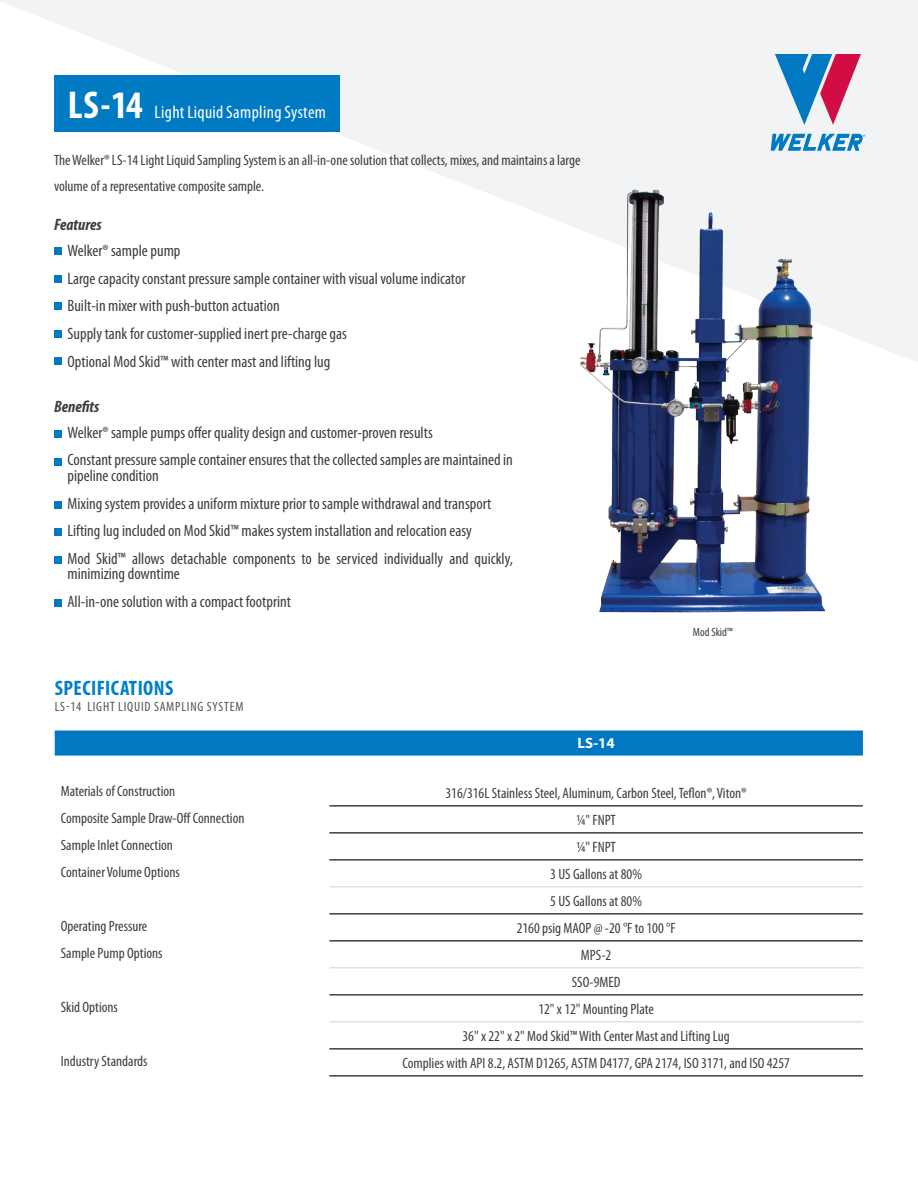
<style>
.page{position:relative;width:918px;height:1188px;background:#fff}
.page>*{position:absolute;margin:0;border:0;box-sizing:border-box;transform-origin:0 0}
.t1{font:700 condensed 21px "Myriad Pro";letter-spacing:.02em;color:#0080c6}
.t2{font:condensed 18px "Myriad Pro";letter-spacing:.02em;color:#fff}
.t3{font:condensed 16.5px/15.6px "Myriad Pro";color:#3e3e3f}
.t4{font:italic 700 condensed 16.5px "Myriad Pro";color:#3e3e3f}
.t5{font:condensed 15px/25.5px "Myriad Pro";color:#3e3e3f}
.t6{font:700 15px "Myriad Pro";color:#fff}
.t7{font:condensed 13.5px "Myriad Pro";letter-spacing:.06em;color:#545557}
.t8{font:condensed 12px "Myriad Pro";color:#3e3e3f}
.s1{font-weight:700;font-size:39px}
</style>
<div class="page">
<svg style="left:0;top:0;width:918px;height:362px"></svg>
<svg style="left:775px;top:54px;width:86px;height:71px"></svg>
<svg style="left:771px;top:134px;width:94px;height:17px"></svg>
<div style="left:54px;top:75px;width:286px;height:57px;background:#007ac2"></div>
<img style="left:566px;top:182px;width:282px;height:431px">
<svg style="left:55px;top:730px;width:808px;height:26px;background:#087dc4"></svg>
<hr style="left:329px;top:832px;width:534px;height:2px;background:#3e3e3f">
<hr style="left:329px;top:859px;width:534px;height:2px;background:#3e3e3f">
<hr style="left:329px;top:940px;width:534px;height:2px;background:#3e3e3f">
<hr style="left:329px;top:994px;width:534px;height:2px;background:#3e3e3f">
<hr style="left:329px;top:805px;width:534px;height:2px;background:#3e3e3f">
<hr style="left:329px;top:886px;width:534px;height:1px;background:#d4d1d4">
<hr style="left:329px;top:967px;width:534px;height:1px;background:#d4d1d4">
<hr style="left:329px;top:1021px;width:534px;height:1px;background:#d4d1d4">
<hr style="left:329px;top:913px;width:534px;height:2px;background:#3e3e3f">
<hr style="left:329px;top:1048px;width:534px;height:2px;background:#3e3e3f">
<hr style="left:329px;top:1075px;width:534px;height:2px;background:#3e3e3f">
<div style="left:54px;top:430px;width:8px;height:8px;background:#0079c2"></div>
<div style="left:54px;top:458px;width:8px;height:7px;background:#0079c2"></div>
<div style="left:54px;top:501px;width:8px;height:8px;background:#0079c2"></div>
<div style="left:54px;top:529px;width:8px;height:7px;background:#0079c2"></div>
<div style="left:54px;top:556px;width:8px;height:8px;background:#0079c2"></div>
<div style="left:54px;top:599px;width:8px;height:8px;background:#0079c2"></div>
<div style="left:54px;top:247px;width:8px;height:8px;background:#0079c2"></div>
<div style="left:54px;top:275px;width:8px;height:7px;background:#0079c2"></div>
<div style="left:54px;top:302px;width:8px;height:8px;background:#0079c2"></div>
<div style="left:54px;top:330px;width:8px;height:8px;background:#0079c2"></div>
<div style="left:54px;top:358px;width:8px;height:7px;background:#0079c2"></div>
<p class="t2" style="left:68px;top:101px;width:260px"><span class="s1">LS-14</span> Light Liquid Sampling System</p>
<p class="t5" style="left:54px;top:147px;width:528px">The Welker® LS-14 Light Liquid Sampling System is an all-in-one solution that collects, mixes, and maintains a large volume of a representative composite sample.</p>
<p class="t4" style="left:54px;top:214px;width:49px">Features</p>
<p class="t3" style="left:68px;top:243px;width:115px">Welker® sample pump</p>
<p class="t3" style="left:68px;top:270px;width:399px">Large capacity constant pressure sample container with visual volume indicator</p>
<p class="t3" style="left:68px;top:298px;width:214px">Built-in mixer with push-button actuation</p>
<p class="t3" style="left:68px;top:326px;width:281px">Supply tank for customer-supplied inert pre-charge gas</p>
<p class="t3" style="left:68px;top:353px;width:264px">Optional Mod Skid™ with center mast and lifting lug</p>
<p class="t4" style="left:54px;top:396px;width:47px">Benefits</p>
<p class="t3" style="left:68px;top:424px;width:367px">Welker® sample pumps offer quality design and customer-proven results</p>
<p class="t3" style="left:67px;top:452px;width:447px">Constant pressure sample container ensures that the collected samples are maintained in pipeline condition</p>
<p class="t3" style="left:68px;top:495px;width:425px">Mixing system provides a uniform mixture prior to sample withdrawal and transport</p>
<p class="t3" style="left:68px;top:523px;width:406px">Lifting lug included on Mod Skid™ makes system installation and relocation easy</p>
<p class="t3" style="left:67px;top:550px;width:447px">Mod Skid™ allows detachable components to be serviced individually and quickly, minimizing downtime</p>
<p class="t3" style="left:68px;top:594px;width:225px">All-in-one solution with a compact footprint</p>
<p class="t1" style="left:55px;top:675px;width:120px">SPECIFICATIONS</p>
<p class="t7" style="left:55px;top:699px;width:190px">LS-14 LIGHT LIQUID SAMPLING SYSTEM</p>
<p class="t6" style="left:577px;top:733px;width:39px">LS-14</p>
<p class="t8" style="left:693px;top:624px;width:42px">Mod Skid™</p>
<p class="t5" style="left:61px;top:778px;width:116px">Materials of Construction</p>
<p class="t5" style="left:446px;top:780px;width:303px">316/316L Stainless Steel, Aluminum, Carbon Steel, Teflon®, Viton®</p>
<p class="t5" style="left:61px;top:805px;width:185px">Composite Sample Draw-Off Connection</p>
<p class="t5" style="left:576px;top:807px;width:41px">1/4" FNPT</p>
<p class="t5" style="left:61px;top:832px;width:114px">Sample Inlet Connection</p>
<p class="t5" style="left:576px;top:834px;width:41px">1/4" FNPT</p>
<p class="t5" style="left:61px;top:859px;width:121px">Container Volume Options</p>
<p class="t5" style="left:550px;top:861px;width:93px">3 US Gallons at 80%</p>
<p class="t5" style="left:550px;top:888px;width:93px">5 US Gallons at 80%</p>
<p class="t5" style="left:61px;top:913px;width:88px">Operating Pressure</p>
<p class="t5" style="left:517px;top:915px;width:160px">2160 psig MAOP @ -20 °F to 100 °F</p>
<p class="t5" style="left:61px;top:940px;width:103px">Sample Pump Options</p>
<p class="t5" style="left:581px;top:942px;width:32px">MPS-2</p>
<p class="t5" style="left:572px;top:969px;width:50px">SSO-9MED</p>
<p class="t5" style="left:61px;top:994px;width:59px">Skid Options</p>
<p class="t5" style="left:538px;top:996px;width:117px">12" x 12" Mounting Plate</p>
<p class="t5" style="left:463px;top:1023px;width:269px">36" x 22" x 2" Mod Skid™ With Center Mast and Lifting Lug</p>
<p class="t5" style="left:61px;top:1048px;width:88px">Industry Standards</p>
<p class="t5" style="left:402px;top:1050px;width:389px">Complies with API 8.2, ASTM D1265, ASTM D4177, GPA 2174, ISO 3171, and ISO 4257</p>
</div>
